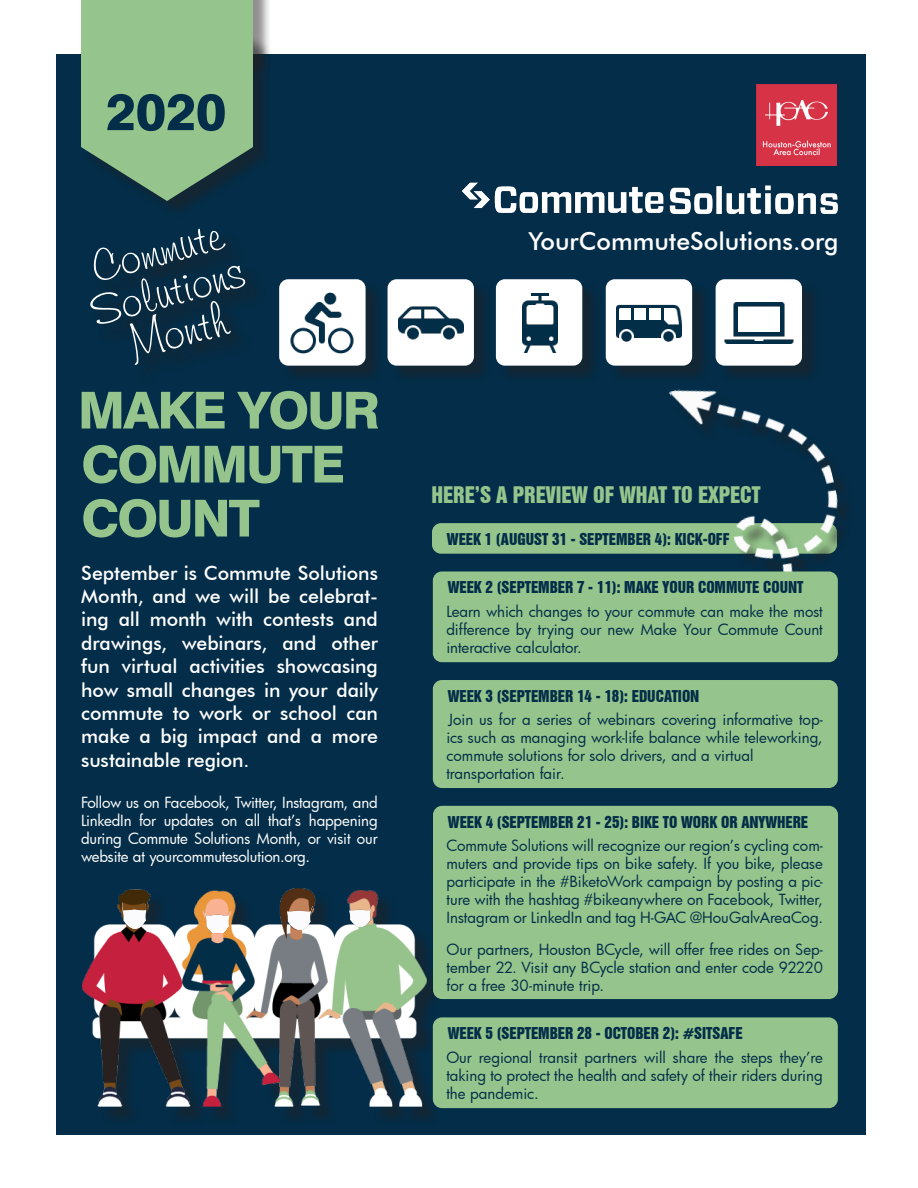
<style>
.page{position:relative;width:918px;height:1188px;background:#fff}
.page>*{position:absolute;margin:0;border:0;box-sizing:border-box;transform-origin:0 0}
.t1{font:800 51px "Swiss 721 BT";letter-spacing:-.04em;color:#95c58c}
.t2{font:800 51px "Swiss 721 BT";color:#032d48}
.t3{font:48px "Freehand 591 BT Regular A";color:#fff}
.t4{font:500 24.75px "Futura BT";color:#fff}
.t5{font:21px "Swiss 921 BT Regular A";color:#95c58c}
.t6{font:500 19.5px/23.4px "Futura BT";letter-spacing:-.005em;color:#fff;text-align:justify}
.t7{font:15px/18px "Futura";letter-spacing:-.005em;color:#032d48;text-align:justify}
.t8{font:15px "Swiss 921 BT Regular A";color:#032d48}
.t9{font:15px/18px "Futura";letter-spacing:-.015em;color:#fff;text-align:justify}
</style>
<div class="page">
<div style="left:56px;top:54px;width:810px;height:1080px;background:#032d48"></div>
<div style="left:85px;top:891px;width:360px;height:234px;background:#231f20;opacity:.5"></div>
<img style="left:82px;top:888px;width:345px;height:219px">
<img style="left:462px;top:182px;width:376px;height:33px">
<div style="left:281px;top:281px;width:540px;height:104px;background:#231f20;opacity:.5"></div>
<div style="left:279px;top:279px;width:87px;height:87px;background:#fff;border-radius:9px"></div>
<img style="left:290px;top:292px;width:64px;height:62px">
<div style="left:496px;top:279px;width:86px;height:87px;background:#fff;border-radius:9px"></div>
<div style="left:388px;top:279px;width:86px;height:87px;background:#fff;border-radius:9px"></div>
<div style="left:606px;top:279px;width:86px;height:87px;background:#fff;border-radius:9px"></div>
<div style="left:716px;top:279px;width:86px;height:87px;background:#fff;border-radius:9px"></div>
<img style="left:398px;top:306px;width:66px;height:34px">
<img style="left:522px;top:293px;width:36px;height:60px">
<img style="left:616px;top:304px;width:66px;height:38px">
<img style="left:724px;top:302px;width:69px;height:42px">
<div style="left:84px;top:0;width:188px;height:219px;background:#231f20;opacity:.5"></div>
<svg style="left:81px;top:146px;width:172px;height:55px"></svg>
<div style="left:81px;top:0;width:172px;height:146px;background:#95c58c"></div>
<div style="left:433px;top:680px;width:405px;height:108px;background:#95c58c;border-radius:9px"></div>
<div style="left:433px;top:806px;width:405px;height:193px;background:#95c58c;border-radius:9px"></div>
<div style="left:433px;top:1017px;width:405px;height:91px;background:#95c58c;border-radius:9px"></div>
<div style="left:432px;top:523px;width:405px;height:31px;background:#95c58c;border-radius:9px"></div>
<img style="left:669px;top:360px;width:177px;height:218px">
<div style="left:433px;top:572px;width:405px;height:90px;background:#95c58c;border-radius:9px"></div>
<img style="left:756px;top:84px;width:81px;height:81px">
<img style="left:349px;top:906px;width:23px;height:21px">
<img style="left:288px;top:906px;width:25px;height:24px">
<img style="left:122px;top:904px;width:23px;height:25px">
<img style="left:205px;top:909px;width:23px;height:24px">
<p class="t2" style="left:106px;top:81px;width:122px">2020</p>
<p class="t3" style="left:83px;top:238px;width:137px;rotate:-15deg">Commute</p>
<p class="t3" style="left:83px;top:282px;width:160px;rotate:-15deg">Solutions</p>
<p class="t3" style="left:121px;top:315px;width:102px;rotate:-15deg">Month</p>
<p class="t1" style="left:78px;top:379px;width:304px">MAKE YOUR</p>
<p class="t1" style="left:81px;top:433px;width:265px">COMMUTE</p>
<p class="t1" style="left:81px;top:487px;width:180px">COUNT</p>
<p class="t6" style="left:81px;top:561px;width:298px">September is Commute Solutions Month, and we will be celebrat&shy;ing all month with contests and drawings, webinars, and other fun virtual activities showcasing how small changes in your daily commute to work or school can make a big impact and a more sustainable region.</p>
<p class="t9" style="left:81px;top:793px;width:298px">Follow us on Facebook, Twitter, Instagram, and LinkedIn for updates on all that’s happening during Commute Solutions Month, or visit our website at yourcommutesolution.org.</p>
<p class="t4" style="left:529px;top:227px;width:311px">YourCommuteSolutions.org</p>
<p class="t5" style="left:431px;top:481px;width:331px">HERE’S A PREVIEW OF WHAT TO EXPECT</p>
<p class="t8" style="left:447px;top:529px;width:284px">WEEK 1 (AUGUST 31 - SEPTEMBER 4): KICK-OFF</p>
<p class="t8" style="left:448px;top:578px;width:357px">WEEK 2 (SEPTEMBER 7 - 11): MAKE YOUR COMMUTE COUNT</p>
<p class="t7" style="left:446px;top:602px;width:378px">Learn which changes to your commute can make the most difference by trying our new Make Your Commute Count interactive calculator.</p>
<p class="t8" style="left:448px;top:686px;width:253px">WEEK 3 (SEPTEMBER 14 - 18): EDUCATION</p>
<p class="t7" style="left:446px;top:711px;width:378px">Join us for a series of webinars covering informative top&shy;ics such as managing work-life balance while teleworking, commute solutions for solo drivers, and a virtual</p>
<p class="t7" style="left:446px;top:765px;width:120px">transportation fair.</p>
<p class="t8" style="left:448px;top:812px;width:362px">WEEK 4 (SEPTEMBER 21 - 25): BIKE TO WORK OR ANYWHERE</p>
<p class="t7" style="left:447px;top:836px;width:378px">Commute Solutions will recognize our region’s cycling com&shy;muters and provide tips on bike safety. If you bike, please participate in the #BiketoWork campaign by posting a pic&shy;ture with the hashtag #bikeanywhere on Facebook, Twitter, Instagram or LinkedIn and tag H-GAC @HouGalvAreaCog.</p>
<p class="t7" style="left:447px;top:940px;width:378px">Our partners, Houston BCycle, will offer free rides on Sep&shy;tember 22. Visit any BCycle station and enter code 92220 for a free 30-minute trip.</p>
<p class="t8" style="left:448px;top:1024px;width:296px">WEEK 5 (SEPTEMBER 28 - OCTOBER 2): #SITSAFE</p>
<p class="t7" style="left:446px;top:1048px;width:378px">Our regional transit partners will share the steps they’re taking to protect the health and safety of their riders during the pandemic.</p>
</div>
